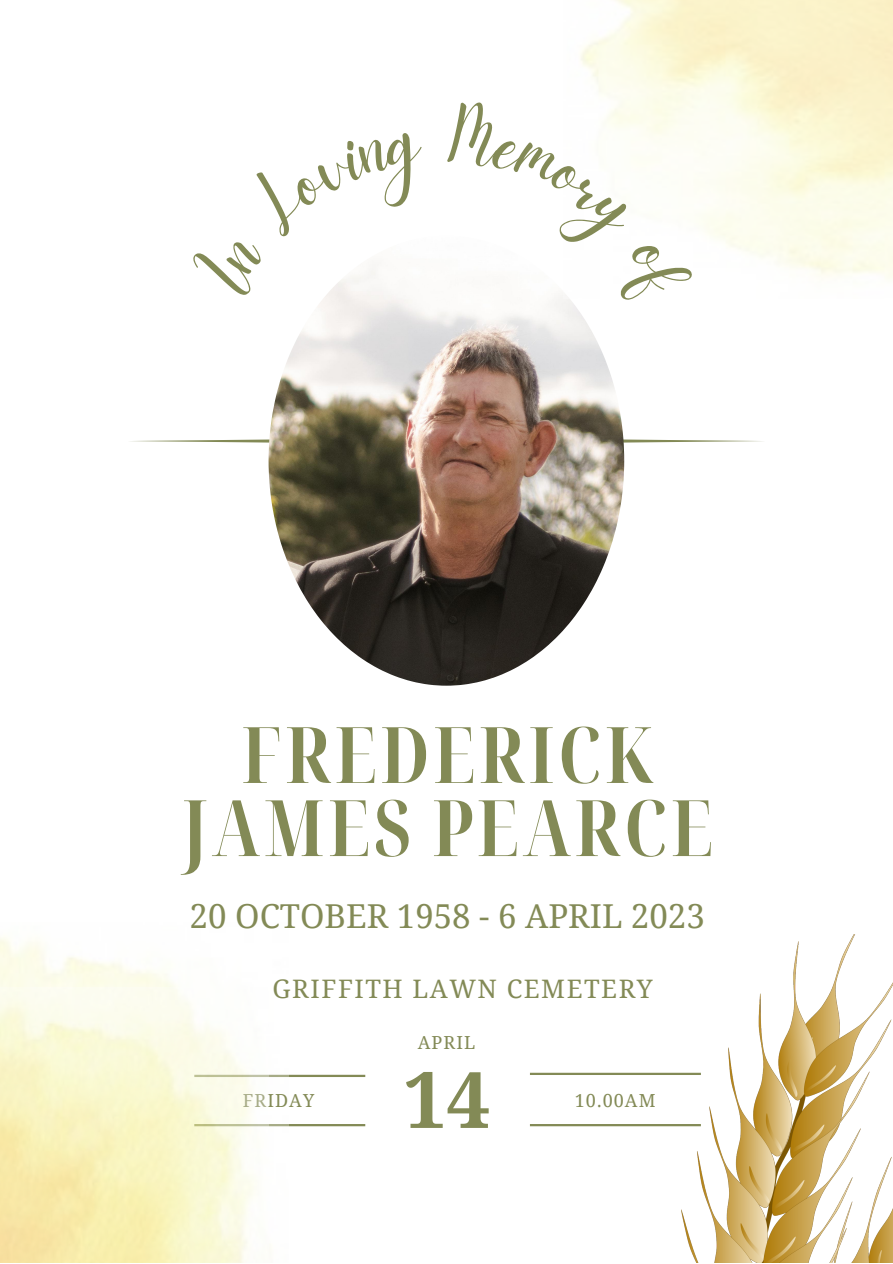
<style>
.page{position:relative;width:893px;height:1264px;background:#fff}
.page>*{position:absolute;margin:0;border:0;box-sizing:border-box;transform-origin:0 0}
.t1{font:700 extra-condensed 78px/73.1px "Noto Serif Display";letter-spacing:.05em;color:#838a56;text-align:center}
.t2{font:700 78px "Noto Serif";color:#838a56}
.t3{font:33px "Noto Serif";color:#838a56}
.t4{font:25.5px "Noto Serif";letter-spacing:.06em;color:#838a56}
.t5{font:18px "Noto Serif";letter-spacing:.06em;color:#838a56}
</style>
<div class="page">
<svg style="left:130px;top:439px;width:138px;height:4px"></svg>
<svg style="left:624px;top:439px;width:139px;height:4px"></svg>
<img style="left:268px;top:297px;width:356px;height:388px">
<hr style="left:194px;top:1074px;width:171px;height:3px;background:#838a56">
<hr style="left:194px;top:1123px;width:171px;height:3px;background:#838a56">
<hr style="left:530px;top:1072px;width:170px;height:2px;background:#838a56">
<hr style="left:530px;top:1123px;width:170px;height:3px;background:#838a56">
<img style="left:681px;top:934px;width:211px;height:328px">
<img style="left:0;top:937px;width:289px;height:190px">
<img style="left:0;top:988px;width:268px;height:274px">
<svg style="left:325px;top:264px;width:71px;height:33px"></svg>
<svg style="left:447px;top:98px;width:247px;height:211px"></svg>
<h1 class="t1" style="left:182px;top:716px;width:532px">FREDERICK<br>JAMES PEARCE</h1>
<p class="t3" style="left:190px;top:892px;width:516px">20 OCTOBER 1958 - 6 APRIL 2023</p>
<p class="t4" style="left:272px;top:970px;width:382px">GRIFFITH LAWN CEMETERY</p>
<p class="t5" style="left:243px;top:1087px;width:73px">FRIDAY</p>
<p class="t5" style="left:418px;top:1029px;width:59px">APRIL</p>
<h1 class="t2" style="left:403px;top:1044px;width:89px">14</h1>
<p class="t5" style="left:574px;top:1087px;width:82px">10.00AM</p>
</div>
